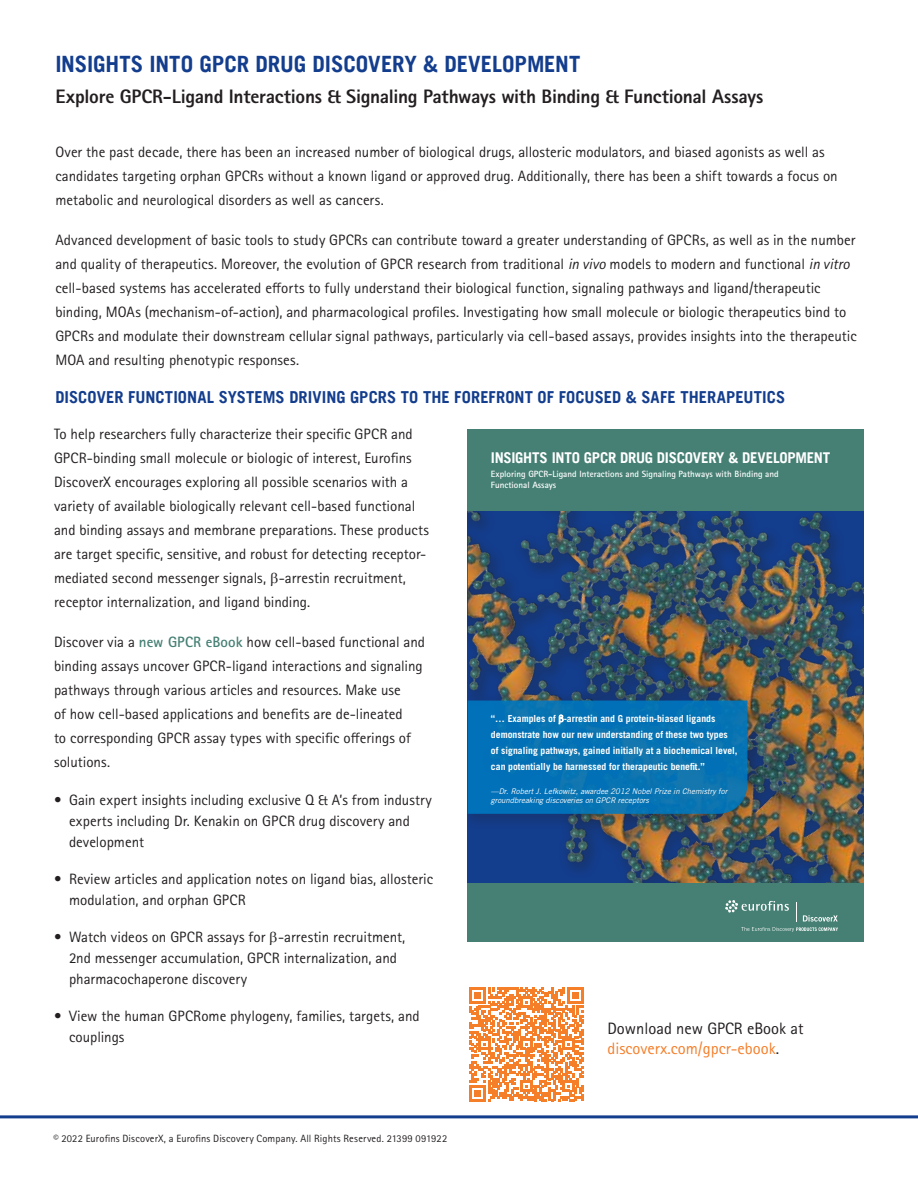
<style>
.page{position:relative;width:918px;height:1188px;background:#fff}
.page>*{position:absolute;margin:0;border:0;box-sizing:border-box;transform-origin:0 0}
.t1{font:700 22.5px "Trade Gothic LT";letter-spacing:-.005em;color:#133d8d}
.t2{font:800 19.5px "Rotis Sans Serif Std";letter-spacing:-.015em;color:#231f20}
.t3{font:700 16.5px "Trade Gothic LT";letter-spacing:.005em;color:#133d8d}
.t4{font:16.5px/19.5px "Rotis Sans Serif Std";color:#f57e29}
.t5{font:15px/24px "Rotis Sans Serif Std";color:#231f20}
.t6{font:700 14.85px "Trade Gothic LT";letter-spacing:-.02em;color:#fff}
.t7{font:10.5px "Rotis Sans Serif Std";letter-spacing:.015em;color:#231f20}
.t8{font:700 9.75px/16.2px "Trade Gothic LT Std";color:#fff}
.t9{font:700 9px/10.9px "Rotis Sans Serif Std";color:#fff}
.t10{font:italic 7.8px/9.3px "Trade Gothic LT Std";color:#fff}
.s1{font-style:italic}
.s2{font-weight:700;color:#468074}
.s3{color:#231f20}
</style>
<div class="page">
<hr style="left:0;top:1115px;width:918px;height:3px;background:#133d8d">
<img style="left:468px;top:511px;width:396px;height:373px">
<div style="left:468px;top:429px;width:396px;height:82px;background:#468074"></div>
<div style="left:468px;top:884px;width:396px;height:58px;background:#468074"></div>
<svg style="left:725px;top:900px;width:113px;height:32px"></svg>
<div style="left:468px;top:692px;width:297px;height:139px;background:#231f20;opacity:.25"></div>
<svg style="left:469px;top:987px;width:115px;height:114px"></svg>
<svg style="left:468px;top:701px;width:279px;height:113px;background:#0772b3"></svg>
<h1 class="t1" style="left:55px;top:50px;width:526px">INSIGHTS INTO GPCR DRUG DISCOVERY &amp; DEVELOPMENT</h1>
<h2 class="t2" style="left:55px;top:84px;width:710px">Explore GPCR-Ligand Interactions &amp; Signaling Pathways with Binding &amp; Functional Assays</h2>
<p class="t5" style="left:55px;top:140px;width:784px">Over the past decade, there has been an increased number of biological drugs, allosteric modulators, and biased agonists as well as candidates targeting orphan GPCRs without a known ligand or approved drug. Additionally, there has been a shift towards a focus on metabolic and neurological disorders as well as cancers.</p>
<p class="t5" style="left:55px;top:229px;width:803px">Advanced development of basic tools to study GPCRs can contribute toward a greater understanding of GPCRs, as well as in the number and quality of therapeutics. Moreover, the evolution of GPCR research from traditional <span class="s1">in vivo</span> models to modern and functional <span class="s1">in vitro </span>cell-based systems has accelerated efforts to fully understand their biological function, signaling pathways and ligand/therapeutic binding, MOAs (mechanism-of-action), and pharmacological profiles. Investigating how small molecule or biologic therapeutics bind to GPCRs and modulate their downstream cellular signal pathways, particularly via cell-based assays, provides insights into the therapeutic MOA and resulting phenotypic responses.</p>
<p class="t3" style="left:55px;top:387px;width:731px">DISCOVER FUNCTIONAL SYSTEMS DRIVING GPCRS TO THE FOREFRONT OF FOCUSED &amp; SAFE THERAPEUTICS</p>
<p class="t5" style="left:54px;top:422px;width:377px">To help researchers fully characterize their specific GPCR and GPCR-binding small molecule or biologic of interest, Eurofins DiscoverX encourages exploring all possible scenarios with a variety of available biologically relevant cell-based functional and binding assays and membrane preparations. These products are target specific, sensitive, and robust for detecting receptor&shy;mediated second messenger signals, -arrestin recruitment, receptor internalization, and ligand binding.</p>
<p class="t5" style="left:54px;top:630px;width:373px">Discover via a <span class="s2">new GPCR eBook</span> how cell-based functional and binding assays uncover GPCR-ligand interactions and signaling pathways through various articles and resources. Make use<br>of how cell-based applications and benefits are de-lineated<br>to corresponding GPCR assay types with specific offerings of solutions.</p>
<p class="t5" style="left:69px;top:789px;width:364px;line-height:21px;text-indent:-15px">• Gain expert insights including exclusive Q &amp; A’s from industry experts including Dr. Kenakin on GPCR drug discovery and development</p>
<p class="t5" style="left:69px;top:868px;width:366px;line-height:21px;text-indent:-15px">• Review articles and application notes on ligand bias, allosteric modulation, and orphan GPCR</p>
<p class="t5" style="left:69px;top:927px;width:338px;line-height:21px;text-indent:-15px">• Watch videos on GPCR assays for -arrestin recruitment,<br>2nd messenger accumulation, GPCR internalization, and pharmacochaperone discovery</p>
<p class="t5" style="left:69px;top:1006px;width:352px;line-height:21px;text-indent:-15px">• View the human GPCRome phylogeny, families, targets, and couplings</p>
<p class="t7" style="left:53px;top:1132px;width:395px">© 2022 Eurofins DiscoverX, a Eurofins Discovery Company. All Rights Reserved. 21399 091922</p>
<p class="t6" style="left:491px;top:449px;width:341px">INSIGHTS INTO GPCR DRUG DISCOVERY &amp; DEVELOPMENT</p>
<p class="t9" style="left:491px;top:468px;width:289px">Exploring GPCR-Ligand Interactions and Signaling Pathways with Binding and<br>Functional Assays</p>
<p class="t8" style="left:491px;top:710px;width:248px">“… Examples of -arrestin and G protein-biased ligands demonstrate how our new understanding of these two types of signaling pathways, gained initially at a biochemical level, can potentially be harnessed for therapeutic benefit.”</p>
<p class="t10" style="left:491px;top:786px;width:238px">—Dr. Robert J. Lefkowitz, awardee 2012 Nobel Prize in Chemistry for groundbreaking discoveries on GPCR receptors</p>
<p class="t4" style="left:607px;top:1019px;width:198px"><span class="s3">Download new GPCR eBook at </span>discoverx.com/gpcr-ebook<span class="s3">.</span></p>
</div>
